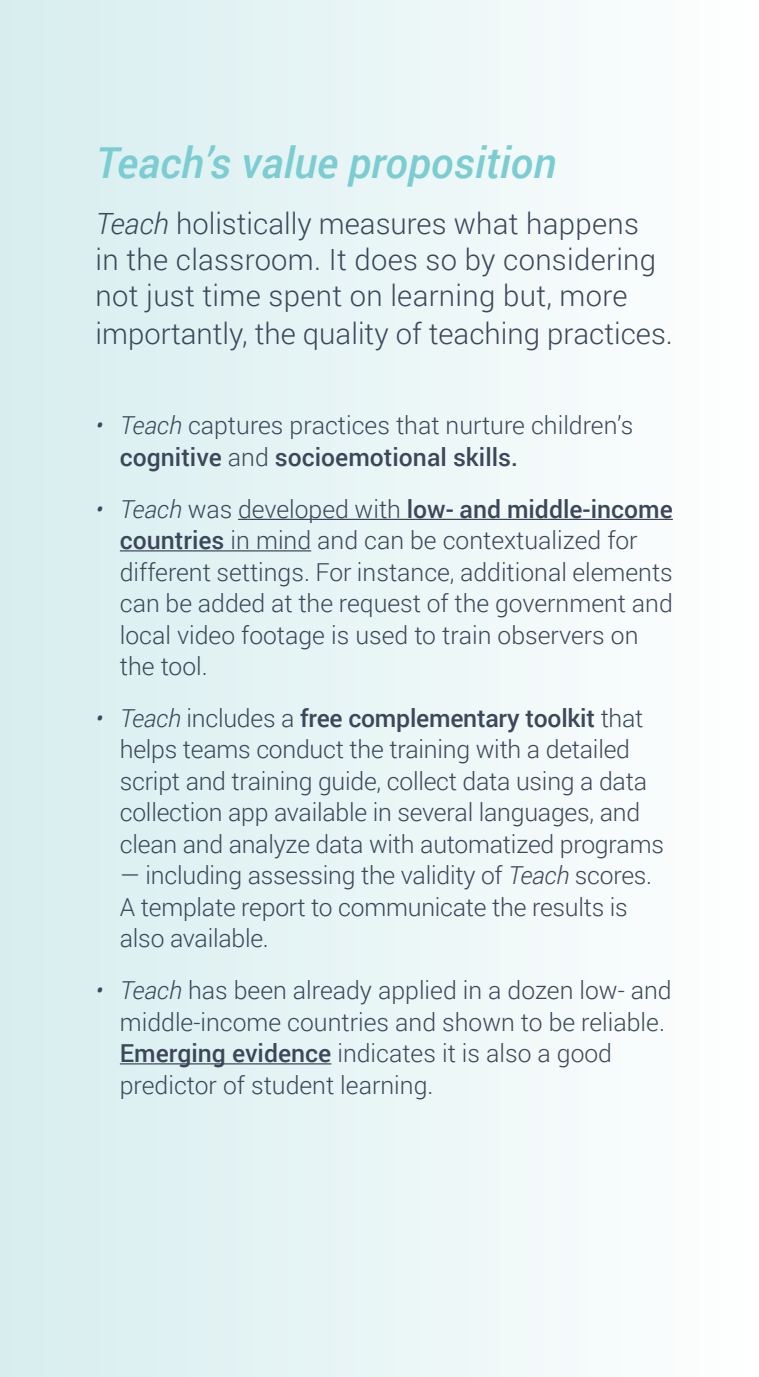
<style>
.page{position:relative;width:759px;height:1377px;background:#fff}
.page>*{position:absolute;margin:0;border:0;box-sizing:border-box;transform-origin:0 0}
.faq{font:italic 500 42.75px "Roboto";color:#7ccdd1}
.faq-2{font:300 29.25px/36.7px "Roboto";letter-spacing:.01em;color:#3c475a}
.t1{font:300 24.75px/31.5px "Roboto";color:#3c475a}
.s1{font-style:italic}
.s2{font-weight:500}
</style>
<div class="page">
<div style="left:0;top:0;width:743px;height:1377px;background:linear-gradient(to right,#d6edef,#fdfefe)"></div>
<hr style="left:238px;top:519px;width:434px;height:1px;background:#3c475a">
<hr style="left:120px;top:550px;width:191px;height:1px;background:#3c475a">
<hr style="left:120px;top:1063px;width:211px;height:1px;background:#3c475a">
<p class="faq" style="left:95px;top:133px;width:462px">Teach’s value proposition</p>
<p class="faq-2" style="left:95px;top:204px;width:578px"><span class="s1">Teach</span> holistically measures what happens<br>in the classroom. It does so by considering not just time spent on learning but, more importantly, the quality of teaching practices.</p>
<p class="t1" style="left:120px;top:409px;width:514px;text-indent:-24px"><span class="s1">• Teach</span> captures practices that nurture children’s <span class="s2">cognitive</span> and <span class="s2">socioemotional skills.</span></p>
<p class="t1" style="left:120px;top:492px;width:554px;text-indent:-24px"><span class="s1">• Teach</span> was developed with <span class="s2">low- and middle-income countries</span> in mind and can be contextualized for different settings. For instance, additional elements can be added at the request of the government and local video footage is used to train observers on the tool.</p>
<p class="t1" style="left:120px;top:701px;width:545px;text-indent:-24px"><span class="s1">• Teach</span> includes a <span class="s2">free complementary toolkit</span> that helps teams conduct the training with a detailed script and training guide, collect data using a data collection app available in several languages, and clean and analyze data with automatized programs</p>
<p class="t1" style="left:120px;top:859px;width:533px">— including assessing the validity of <span class="s1">Teach</span> scores.<br>A template report to communicate the results is also available.</p>
<p class="t1" style="left:120px;top:974px;width:553px;text-indent:-24px"><span class="s1">• Teach</span> has been already applied in a dozen low- and middle-income countries and shown to be reliable.<br><span class="s2">Emerging evidence</span> indicates it is also a good predictor of student learning.</p>
</div>
